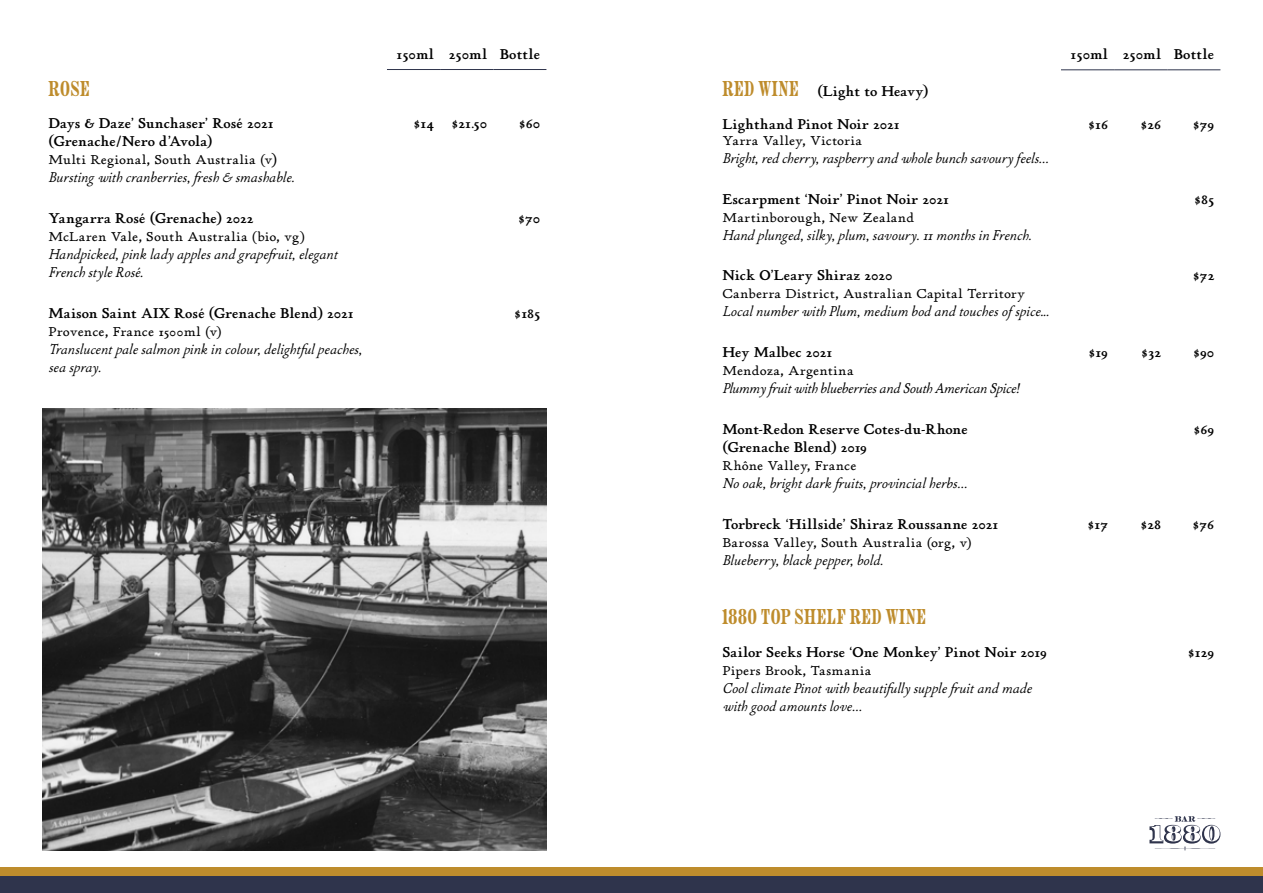
<style>
.page{position:relative;width:1263px;height:893px;background:#fff}
.page>*{position:absolute;margin:0;border:0;box-sizing:border-box;transform-origin:0 0}
.t1{font:21px "HWT Aetna Extra Cond";letter-spacing:.01em;color:#be8c2c}
.t2{font:italic 15px/18px "P22 Stickley Pro Text";letter-spacing:-.005em;color:#000}
.t3{font:700 15px/18px "P22 Stickley Pro Text";letter-spacing:-.005em;color:#000}
.t4{font:italic 15px "P22 Stickley Pro Text";letter-spacing:-.025em;color:#000}
.t5{font:13.5px "P22 Stickley Pro Caption";color:#000}
.s1{font-size:15px}
.s2{font-family:"HWT Aetna Extra Cond";font-weight:400;font-size:21px;color:#be8c2c}
</style>
<div class="page">
<div style="left:0;top:876px;width:631px;height:17px;background:#2f344c"></div>
<div style="left:631px;top:876px;width:632px;height:17px;background:#2f344c"></div>
<div style="left:0;top:867px;width:631px;height:9px;background:#be8c2c"></div>
<div style="left:631px;top:867px;width:632px;height:9px;background:#be8c2c"></div>
<svg style="left:1149px;top:816px;width:71px;height:34px"></svg>
<hr style="left:387px;top:69px;width:53px;height:1px;background:#2f344c">
<hr style="left:440px;top:69px;width:53px;height:1px;background:#2f344c">
<hr style="left:493px;top:69px;width:53px;height:1px;background:#2f344c">
<img style="left:43px;top:408px;width:503px;height:442px">
<hr style="left:1061px;top:69px;width:53px;height:1px;background:#2f344c">
<hr style="left:1114px;top:69px;width:53px;height:1px;background:#2f344c">
<hr style="left:1167px;top:69px;width:53px;height:1px;background:#2f344c">
<h1 class="t1" style="left:49px;top:75px;width:43px">ROSE</h1>
<p class="t3" style="left:49px;top:115px;width:227px">Days &amp; Daze’ Sunchaser’ Rosé 2021 (Grenache/Nero d'Avola)</p>
<p class="t5" style="left:49px;top:152px;width:230px">Multi Regional, South Australia (v<span class="s1">)</span></p>
<p class="t2" style="left:49px;top:168px;width:248px">Bursting with cranberries, fresh &amp; smashable.</p>
<p class="t3" style="left:49px;top:210px;width:206px">Yangarra Rosé (Grenache) 2022</p>
<p class="t5" style="left:49px;top:228px;width:258px">McLaren Vale, South Australia (bio, vg)</p>
<p class="t2" style="left:49px;top:245px;width:290px">Handpicked, pink lady apples and grapefruit, elegant<br>French style Rosé.</p>
<p class="t3" style="left:49px;top:304px;width:307px">Maison Saint AIX Rosé (Grenache Blend) 2021</p>
<p class="t5" style="left:49px;top:323px;width:175px">Provence, France 1500ml (v)</p>
<p class="t2" style="left:49px;top:340px;width:315px">Translucent pale salmon pink in colour, delightful peaches, sea spray.</p>
<p class="t3" style="left:397px;top:45px;width:145px">150ml 250ml Bottle</p>
<p class="t3" style="left:413px;top:115px;width:75px">$14 $21.50</p>
<p class="t3" style="left:519px;top:115px;width:23px">$60</p>
<p class="t3" style="left:518px;top:210px;width:24px">$70</p>
<p class="t3" style="left:514px;top:304px;width:28px">$185</p>
<p class="t3" style="left:722px;top:75px;width:208px;line-height:32.5px"><span class="s2">RED WINE</span> (Light to Heavy)<br>Lighthand Pinot Noir 2021</p>
<p class="t5" style="left:722px;top:132px;width:141px">Yarra Valley, Victoria</p>
<p class="t2" style="left:722px;top:149px;width:327px">Bright, red cherry, raspberry and whole bunch savoury feels…</p>
<p class="t3" style="left:722px;top:190px;width:228px">Escarpment ‘Noir’ Pinot Noir 2021</p>
<p class="t5" style="left:722px;top:209px;width:193px">Martinborough, New Zealand</p>
<p class="t2" style="left:722px;top:226px;width:310px">Hand plunged, silky, plum, savoury. 11 months in French.</p>
<p class="t3" style="left:722px;top:267px;width:172px">Nick O’Leary Shiraz 2020</p>
<p class="t5" style="left:722px;top:286px;width:304px">Canberra District, Australian Capital Territory</p>
<p class="t2" style="left:722px;top:302px;width:328px">Local number with Plum, medium bod and touches of spice...</p>
<p class="t3" style="left:722px;top:344px;width:111px">Hey Malbec 2021</p>
<p class="t5" style="left:722px;top:362px;width:133px">Mendoza, Argentina</p>
<p class="t4" style="left:722px;top:379px;width:298px">Plummy fruit with blueberries and South American Spice!</p>
<p class="t3" style="left:722px;top:420px;width:247px">Mont-Redon Reserve Cotes-du-Rhone (Grenache Blend) 2019</p>
<p class="t5" style="left:722px;top:457px;width:136px">Rhône Valley, France</p>
<p class="t2" style="left:722px;top:474px;width:246px">No oak, bright dark fruits, provincial herbs…</p>
<p class="t3" style="left:722px;top:515px;width:277px">Torbreck ‘Hillside’ Shiraz Roussanne 2021</p>
<p class="t5" style="left:722px;top:534px;width:251px">Barossa Valley, South Australia (org, v)</p>
<p class="t2" style="left:722px;top:550px;width:162px">Blueberry, black pepper, bold.</p>
<h1 class="t1" style="left:722px;top:604px;width:205px">1880 TOP SHELF RED WINE</h1>
<p class="t3" style="left:722px;top:643px;width:326px">Sailor Seeks Horse ‘One Monkey’ Pinot Noir 2019</p>
<p class="t5" style="left:722px;top:662px;width:151px">Pipers Brook, Tasmania</p>
<p class="t2" style="left:722px;top:679px;width:311px">Cool climate Pinot with beautifully supple fruit and made with good amounts love…</p>
<p class="t3" style="left:1070px;top:46px;width:145px">150ml 250ml Bottle</p>
<p class="t3" style="left:1088px;top:115px;width:22px">$16</p>
<p class="t3" style="left:1140px;top:115px;width:22px">$26</p>
<p class="t3" style="left:1193px;top:115px;width:23px">$79</p>
<p class="t3" style="left:1194px;top:190px;width:22px">$85</p>
<p class="t3" style="left:1193px;top:267px;width:23px">$72</p>
<p class="t3" style="left:1088px;top:344px;width:21px">$19</p>
<p class="t3" style="left:1141px;top:344px;width:22px">$32</p>
<p class="t3" style="left:1193px;top:344px;width:23px">$90</p>
<p class="t3" style="left:1193px;top:420px;width:23px">$69</p>
<p class="t3" style="left:1087px;top:515px;width:22px">$17</p>
<p class="t3" style="left:1140px;top:515px;width:22px">$28</p>
<p class="t3" style="left:1192px;top:515px;width:23px">$76</p>
<p class="t3" style="left:1188px;top:643px;width:28px">$129</p>
</div>
